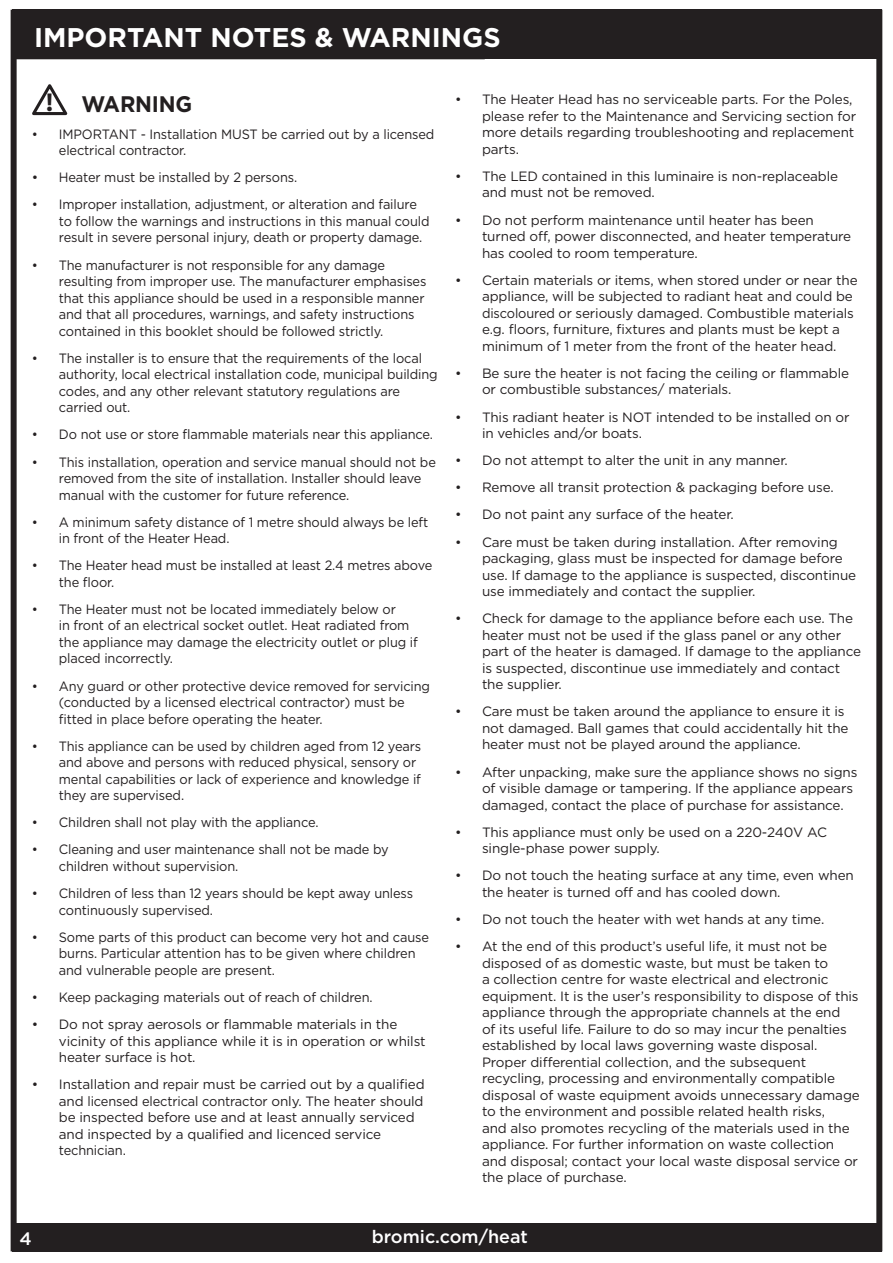
<style>
.page{position:relative;width:893px;height:1263px;background:#fff}
.page>*{position:absolute;margin:0;border:0;box-sizing:border-box;transform-origin:0 0}
.t1{font:700 27px "Gotham";color:#fff}
.t2{font:700 25.95px "Myriad";color:#231f20}
.t3{font:700 22.5px "Gotham";letter-spacing:-.01em;color:#231f20;scale:.95 1}
.t4{font:500 18px "Gotham";color:#fff}
.t5{font:13.5px/16.5px "Gotham";letter-spacing:-.01em;color:#231f20}
.t6{font:13.5px/16.5px "Gotham";letter-spacing:-.01em;color:#231f20;scale:.95 1}
</style>
<div class="page">
<div style="left:12px;top:1223px;width:870px;height:29px;background:#231f20"></div>
<div style="left:12px;top:9px;width:870px;height:50px;background:#231f20"></div>
<div style="left:11px;top:10px;width:871px;height:1241px;border:6px solid #231f20"></div>
<hr style="left:12px;top:56px;width:473px;height:3px;background:#231f20">
<svg style="left:32px;top:84px;width:36px;height:32px"></svg>
<h1 class="t1" style="left:34px;top:26px;width:468px">IMPORTANT NOTES &amp; WARNINGS</h1>
<h2 class="t2" style="left:46px;top:87px;width:8px">!</h2>
<p class="t5" style="left:482px;top:92px;width:376px;text-indent:-27px">• The Heater Head has no serviceable parts. For the Poles, please refer to the Maintenance and Servicing section for more details regarding troubleshooting and replacement parts.</p>
<p class="t5" style="left:482px;top:169px;width:358px;text-indent:-27px">• The LED contained in this luminaire is non-replaceable and must not be removed.</p>
<p class="t5" style="left:482px;top:212px;width:371px;text-indent:-27px">• Do not perform maintenance until heater has been turned off, power disconnected, and heater temperature has cooled to room temperature.</p>
<p class="t5" style="left:482px;top:272px;width:377px;text-indent:-27px">• Certain materials or items, when stored under or near the appliance, will be subjected to radiant heat and could be discoloured or seriously damaged. Combustible materials e.g. floors, furniture, fixtures and plants must be kept a minimum of 1 meter from the front of the heater head.</p>
<p class="t5" style="left:482px;top:366px;width:369px;text-indent:-27px">• Be sure the heater is not facing the ceiling or flammable or combustible substances/ materials.</p>
<p class="t5" style="left:482px;top:409px;width:369px;text-indent:-27px">• This radiant heater is NOT intended to be installed on or in vehicles and/or boats.</p>
<p class="t5" style="left:455px;top:453px;width:334px">• Do not attempt to alter the unit in any manner.</p>
<p class="t5" style="left:455px;top:480px;width:380px">• Remove all transit protection &amp; packaging before use.</p>
<p class="t5" style="left:455px;top:507px;width:280px">• Do not paint any surface of the heater.</p>
<p class="t5" style="left:482px;top:534px;width:376px;text-indent:-27px">• Care must be taken during installation. After removing packaging, glass must be inspected for damage before use. If damage to the appliance is suspected, discontinue use immediately and contact the supplier.</p>
<p class="t5" style="left:482px;top:611px;width:381px;text-indent:-27px">• Check for damage to the appliance before each use. The heater must not be used if the glass panel or any other part of the heater is damaged. If damage to the appliance is suspected, discontinue use immediately and contact the supplier.</p>
<p class="t5" style="left:482px;top:704px;width:368px;text-indent:-27px">• Care must be taken around the appliance to ensure it is not damaged. Ball games that could accidentally hit the heater must not be played around the appliance.</p>
<p class="t5" style="left:482px;top:764px;width:377px;text-indent:-27px">• After unpacking, make sure the appliance shows no signs of visible damage or tampering. If the appliance appears damaged, contact the place of purchase for assistance.</p>
<p class="t5" style="left:482px;top:824px;width:347px;text-indent:-27px">• This appliance must only be used on a 220-240V AC single-phase power supply.</p>
<p class="t5" style="left:482px;top:868px;width:373px;text-indent:-27px">• Do not touch the heating surface at any time, even when the heater is turned off and has cooled down.</p>
<p class="t5" style="left:455px;top:911px;width:371px">• Do not touch the heater with wet hands at any time.</p>
<p class="t5" style="left:482px;top:939px;width:379px;text-indent:-27px">• At the end of this product’s useful life, it must not be disposed of as domestic waste, but must be taken to<br>a collection centre for waste electrical and electronic equipment. It is the user’s responsibility to dispose of this appliance through the appropriate channels at the end<br>of its useful life. Failure to do so may incur the penalties established by local laws governing waste disposal.<br>Proper differential collection, and the subsequent recycling, processing and environmentally compatible disposal of waste equipment avoids unnecessary damage to the environment and possible related health risks,<br>and also promotes recycling of the materials used in the appliance. For further information on waste collection and disposal; contact your local waste disposal service or the place of purchase.</p>
<h3 class="t3" style="left:81px;top:94px;width:118px">WARNING</h3>
<p class="t6" style="left:59px;top:126px;width:397px;text-indent:-27px">• IMPORTANT - Installation MUST be carried out by a licensed electrical contractor.</p>
<p class="t5" style="left:32px;top:170px;width:267px">• Heater must be installed by 2 persons.</p>
<p class="t6" style="left:59px;top:197px;width:392px;text-indent:-27px">• Improper installation, adjustment, or alteration and failure to follow the warnings and instructions in this manual could result in severe personal injury, death or property damage.</p>
<p class="t6" style="left:59px;top:257px;width:388px;text-indent:-27px">• The manufacturer is not responsible for any damage resulting from improper use. The manufacturer emphasises that this appliance should be used in a responsible manner and that all procedures, warnings, and safety instructions contained in this booklet should be followed strictly.</p>
<p class="t6" style="left:59px;top:350px;width:400px;text-indent:-27px">• The installer is to ensure that the requirements of the local authority, local electrical installation code, municipal building codes, and any other relevant statutory regulations are carried out.</p>
<p class="t6" style="left:32px;top:427px;width:424px">• Do not use or store flammable materials near this appliance.</p>
<p class="t6" style="left:59px;top:454px;width:398px;text-indent:-27px">• This installation, operation and service manual should not be removed from the site of installation. Installer should leave manual with the customer for future reference.</p>
<p class="t6" style="left:59px;top:514px;width:390px;text-indent:-27px">• A minimum safety distance of 1 metre should always be left in front of the Heater Head.</p>
<p class="t6" style="left:59px;top:558px;width:395px;text-indent:-27px">• The Heater head must be installed at least 2.4 metres above the floor.</p>
<p class="t6" style="left:59px;top:602px;width:379px;text-indent:-27px">• The Heater must not be located immediately below or<br>in front of an electrical socket outlet. Heat radiated from the appliance may damage the electricity outlet or plug if placed incorrectly.</p>
<p class="t6" style="left:59px;top:678px;width:392px;text-indent:-27px">• Any guard or other protective device removed for servicing (conducted by a licensed electrical contractor) must be fitted in place before operating the heater.</p>
<p class="t6" style="left:59px;top:738px;width:383px;text-indent:-27px">• This appliance can be used by children aged from 12 years and above and persons with reduced physical, sensory or mental capabilities or lack of experience and knowledge if they are supervised.</p>
<p class="t6" style="left:32px;top:815px;width:303px">• Children shall not play with the appliance.</p>
<p class="t6" style="left:59px;top:842px;width:349px;text-indent:-27px">• Cleaning and user maintenance shall not be made by children without supervision.</p>
<p class="t6" style="left:59px;top:886px;width:374px;text-indent:-27px">• Children of less than 12 years should be kept away unless continuously supervised.</p>
<p class="t6" style="left:59px;top:929px;width:391px;text-indent:-27px">• Some parts of this product can become very hot and cause burns. Particular attention has to be given where children and vulnerable people are present.</p>
<p class="t6" style="left:32px;top:989px;width:360px">• Keep packaging materials out of reach of children.</p>
<p class="t5" style="left:59px;top:1017px;width:368px;text-indent:-27px">• Do not spray aerosols or flammable materials in the vicinity of this appliance while it is in operation or whilst heater surface is hot.</p>
<p class="t5" style="left:59px;top:1077px;width:367px;text-indent:-27px">• Installation and repair must be carried out by a qualified and licensed electrical contractor only. The heater should be inspected before use and at least annually serviced and inspected by a qualified and licenced service technician.</p>
<h3 class="t4" style="left:19px;top:1231px;width:14px">4</h3>
<h3 class="t4" style="left:372px;top:1229px;width:158px">bromic.com/heat</h3>
</div>
